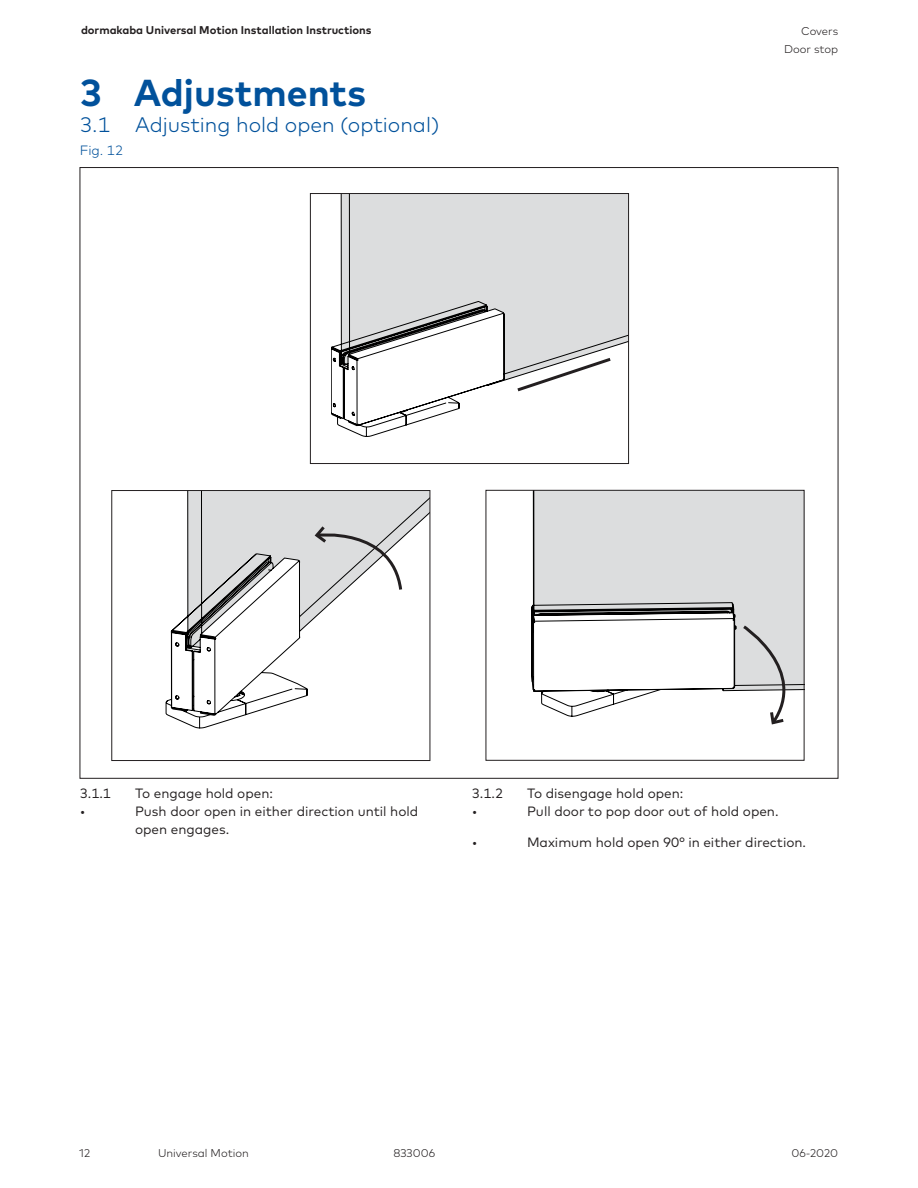
<style>
.page{position:relative;width:918px;height:1188px;background:#fff}
.page>*{position:absolute;margin:0;border:0;box-sizing:border-box;transform-origin:0 0}
.Chapter_Title_Bold_2{font:700 37.5px "Mark Pro";color:#01519b}
.t1{font:300 21px "Mark Pro";color:#01519b}
.t2{font:13.5px/18px "Mark Pro";color:#231f20}
.t3{font:300 13.5px "Mark Pro";color:#01519b}
.t4{font:700 11.25px "Mark Pro";color:#231f20}
.t5{font:300 11.25px/18px "Mark Pro";color:#231f20;text-align:right}
</style>
<div class="page">
<svg style="left:331px;top:195px;width:296px;height:242px"></svg>
<div style="left:310px;top:193px;width:319px;height:271px;border:1px solid #231f20"></div>
<svg style="left:166px;top:492px;width:142px;height:236px"></svg>
<div style="left:112px;top:490px;width:318px;height:271px;border:1px solid #231f20"></div>
<svg style="left:531px;top:492px;width:271px;height:224px"></svg>
<div style="left:486px;top:490px;width:318px;height:271px;border:1px solid #231f20"></div>
<svg style="left:188px;top:491px;width:242px;height:156px"></svg>
<svg style="left:741px;top:624px;width:64px;height:103px"></svg>
<svg style="left:514px;top:355px;width:100px;height:39px"></svg>
<p class="t4" style="left:81px;top:21px;width:292px">dormakaba Universal Motion Installation Instructions</p>
<p class="Chapter_Title_Bold_2" style="left:80px;top:64px;width:288px">3 Adjustments</p>
<p class="t1" style="left:80px;top:109px;width:361px">3.1 Adjusting hold open (optional)</p>
<p class="t3" style="left:80px;top:140px;width:45px">Fig. 12</p>
<p class="t5" style="left:784px;top:21px;width:56px">Covers<br>Door stop</p>
<p class="t2" style="left:80px;top:783px;width:33px">3.1.1</p>
<p class="t2" style="left:135px;top:783px;width:139px">To engage hold open:</p>
<p class="t2" style="left:80px;top:801px;width:7px">•</p>
<p class="t2" style="left:135px;top:801px;width:285px">Push door open in either direction until hold open engages.</p>
<p class="t2" style="left:472px;top:783px;width:33px">3.1.2</p>
<p class="t2" style="left:527px;top:783px;width:158px">To disengage hold open:</p>
<p class="t2" style="left:472px;top:801px;width:7px">•</p>
<p class="t2" style="left:527px;top:801px;width:253px">Pull door to pop door out of hold open.</p>
<p class="t2" style="left:472px;top:832px;width:7px">•</p>
<p class="t2" style="left:527px;top:832px;width:281px">Maximum hold open 90° in either direction.</p>
<p class="t5" style="left:79px;top:1144px;width:12px">12</p>
<p class="t5" style="left:158px;top:1143px;width:92px">Universal Motion</p>
<p class="t5" style="left:393px;top:1143px;width:43px">833006</p>
<p class="t5" style="left:791px;top:1143px;width:48px">06-2020</p>
</div>
